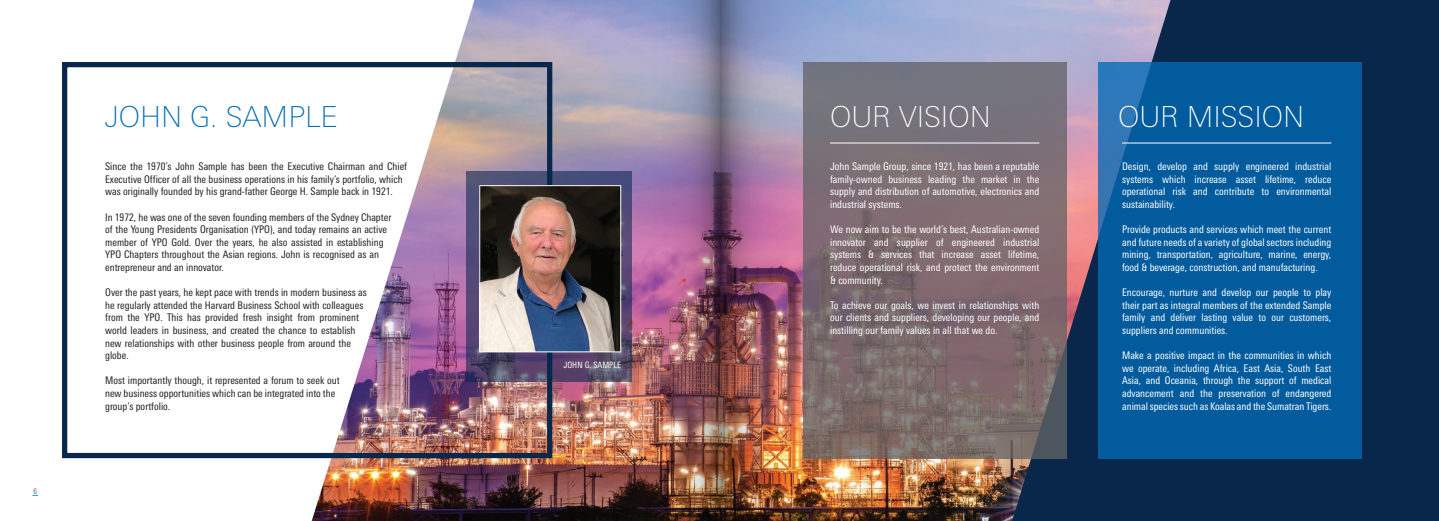
<style>
.page{position:relative;width:1439px;height:521px;background:#fff}
.page>*{position:absolute;margin:0;border:0;box-sizing:border-box;transform-origin:0 0}
.t1{font:100 28.96px "Linotype Univers Basic";color:#fff}
.t2{font:100 28.96px "Linotype Univers Basic";color:#006bb6}
.t3{font:condensed 10.5px/12.6px "Linotype Univers";color:#fff;text-align:justify}
.t4{font:condensed 10.5px/12.6px "Linotype Univers";color:#231f20}
.t5{font:condensed 8.75px "Linotype Univers";color:#fff}
.t6{font:condensed 7.88px "Linotype Univers";color:#6c6d70}
</style>
<div class="page">
<div style="left:756px;top:0;width:683px;height:521px;background:#08274b"></div>
<img style="left:312px;top:0;width:858px;height:521px">
<div style="left:62px;top:62px;width:490px;height:396px;border:5px solid #08274b"></div>
<svg style="left:835px;top:62px;width:231px;height:397px;background:#7a6c71"></svg>
<div style="left:1098px;top:62px;width:263px;height:397px;background:#015b9d"></div>
<svg style="left:467px;top:171px;width:137px;height:211px;background:#4f486f"></svg>
<img style="left:481px;top:187px;width:123px;height:163px">
<div style="left:479px;top:185px;width:142px;height:167px;border:1px solid #fff"></div>
<hr style="left:830px;top:143px;width:209px;height:1px;background:#fff">
<hr style="left:1122px;top:143px;width:209px;height:1px;background:#fff">
<img style="left:604px;top:0;width:231px;height:521px">
<p class="t6" style="left:33px;top:486px;width:5px">6</p>
<p class="t2" style="left:105px;top:100px;width:234px">JOHN G. SAMPLE</p>
<p class="t4" style="left:105px;top:160px;width:303px">Since the 1970’s John Sample has been the Executive Chairman and Chief<br>Executive Officer of all the business operations in his family’s portfolio, which was originally founded by his grand-father George H. Sample back in 1921.</p>
<p class="t4" style="left:105px;top:210px;width:288px">In 1972, he was one of the seven founding members of the Sydney Chapter of the Young Presidents Organisation (YPO), and today remains an active member of YPO Gold. Over the years, he also assisted in establishing YPO Chapters throughout the Asian regions. John is recognised as an entrepreneur and an innovator.</p>
<p class="t4" style="left:105px;top:286px;width:263px">Over the past years, he kept pace with trends in modern business as he regularly attended the Harvard Business School with colleagues from the YPO. This has provided fresh insight from prominent world leaders in business, and created the chance to establish new relationships with other business people from around the globe.</p>
<p class="t4" style="left:105px;top:374px;width:236px">Most importantly though, it represented a forum to seek out new business opportunities which can be integrated into the group’s portfolio.</p>
<p class="t5" style="left:563px;top:359px;width:59px">JOHN G. SAMPLE</p>
<p class="t1" style="left:830px;top:100px;width:162px">OUR VISION</p>
<p class="t1" style="left:1118px;top:100px;width:188px">OUR MISSION</p>
<p class="t3" style="left:1122px;top:160px;width:211px">Design, develop and supply engineered industrial systems which increase asset lifetime, reduce operational risk and contribute to environmental sustainability.</p>
<p class="t3" style="left:1122px;top:223px;width:211px">Provide products and services which meet the current and future needs of a variety of global sectors including mining, transportation, agriculture, marine, energy, food &amp; beverage, construction, and manufacturing.</p>
<p class="t3" style="left:1122px;top:286px;width:211px">Encourage, nurture and develop our people to play their part as integral members of the extended Sample family and deliver lasting value to our customers, suppliers and communities.</p>
<p class="t3" style="left:1122px;top:349px;width:211px">Make a positive impact in the communities in which we operate, including Africa, East Asia, South East Asia, and Oceania, through the support of medical advancement and the preservation of endangered animal species such as Koalas and the Sumatran Tigers.</p>
<p class="t3" style="left:830px;top:160px;width:211px">John Sample Group, since 1921, has been a reputable family-owned business leading the market in the supply and distribution of automotive, electronics and industrial systems.</p>
<p class="t3" style="left:830px;top:223px;width:211px">We now aim to be the world’s best, Australian-owned innovator and supplier of engineered industrial systems &amp; services that increase asset lifetime, reduce operational risk, and protect the environment &amp; community.</p>
<p class="t3" style="left:830px;top:299px;width:211px">To achieve our goals, we invest in relationships with our clients and suppliers, developing our people, and instilling our family values in all that we do.</p>
</div>
